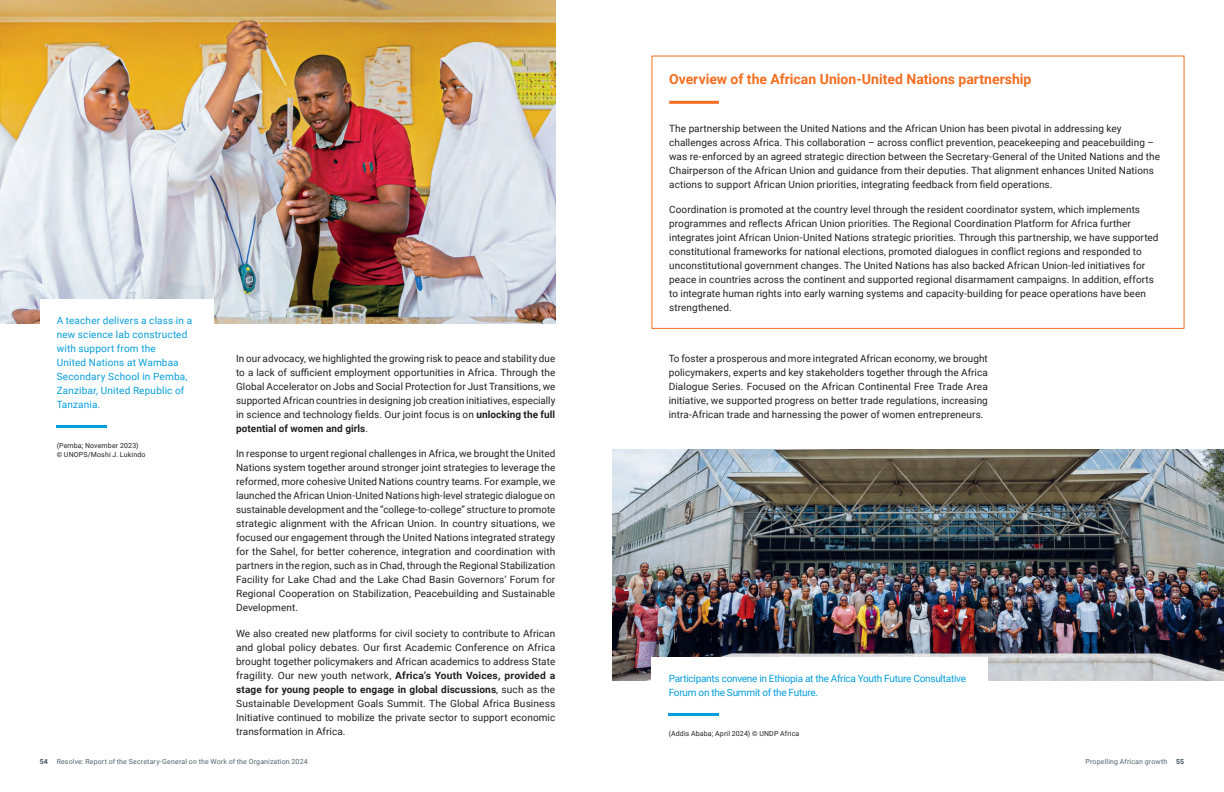
<style>
.page{position:relative;width:1224px;height:792px;background:#fff}
.page>*{position:absolute;margin:0;border:0;box-sizing:border-box;transform-origin:0 0}
.Highlight_Title_across_page{font:700 14px "Roboto";color:#f36e21}
.Body_copy{font:10px/14px "Roboto";letter-spacing:.005em;color:#231f20;text-align:justify}
.TX_justified{font:10px/14px "Roboto";letter-spacing:.005em;color:#231f20}
.Caption_blue_text{font:10px/14px "Roboto";letter-spacing:.01em;color:#069edb}
.Caption_blue_text-2{font:10px/14px "Roboto";letter-spacing:-.025em;color:#069edb}
.t1{font:7px "Roboto";letter-spacing:.02em;color:#53656e}
.Caption_copyright_black{font:7px/9px "Roboto";letter-spacing:.02em;color:#231f20}
.t2{font:900 7px "Roboto";color:#53656e}
.s1{font-weight:700}
</style>
<div class="page">
<img style="left:0;top:0;width:555px;height:323px">
<img style="left:612px;top:658px;width:612px;height:23px">
<img style="left:612px;top:449px;width:612px;height:209px">
<div style="left:40px;top:299px;width:173px;height:175px;background:#fff"></div>
<hr style="left:57px;top:425px;width:50px;height:3px;background:#069edb">
<div style="left:652px;top:657px;width:336px;height:96px;background:#fff"></div>
<hr style="left:669px;top:713px;width:50px;height:3px;background:#069edb">
<hr style="left:669px;top:101px;width:50px;height:3px;background:#f36e21">
<div style="left:652px;top:56px;width:532px;height:273px;border:1px solid #f36e21"></div>
<p class="Caption_blue_text" style="left:57px;top:313px;width:137px">A teacher delivers a class in a new science lab constructed with support from the<br>United Nations at Wambaa<br>Secondary School in Pemba,<br>Zanzibar, United Republic of<br>Tanzania.</p>
<p class="Caption_copyright_black" style="left:57px;top:440px;width:90px">(Pemba; November 2023) © UNOPS/Moshi J. Lukindo</p>
<p class="Body_copy" style="left:236px;top:351px;width:321px">In our advocacy, we highlighted the growing risk to peace and stability due to a lack of sufficient employment opportunities in Africa. Through the Global Accelerator on Jobs and Social Protection for Just Transitions, we supported African countries in designing job creation initiatives, especially in science and technology fields. Our joint focus is on <span class="s1">unlocking the full potential of women and girls</span>.</p>
<p class="Body_copy" style="left:236px;top:446px;width:321px">In response to urgent regional challenges in Africa, we brought the United Nations system together around stronger joint strategies to leverage the reformed, more cohesive United Nations country teams. For example, we launched the African Union-United Nations high-level strategic dialogue on sustainable development and the “college-to-college” structure to promote strategic alignment with the African Union. In country situations, we focused our engagement through the United Nations integrated strategy for the Sahel, for better coherence, integration and coordination with partners in the region, such as in Chad, through the Regional Stabilization Facility for Lake Chad and the Lake Chad Basin Governors’ Forum for Regional Cooperation on Stabilization, Peacebuilding and Sustainable Development.</p>
<p class="Body_copy" style="left:236px;top:626px;width:321px">We also created new platforms for civil society to contribute to African and global policy debates. Our first Academic Conference on Africa brought together policymakers and African academics to address State fragility. Our new youth network, <span class="s1">Africa’s Youth Voices, provided a stage for young people to engage in global discussions</span>, such as the Sustainable Development Goals Summit. The Global Africa Business Initiative continued to mobilize the private sector to support economic transformation in Africa.</p>
<p class="Highlight_Title_across_page" style="left:669px;top:69px;width:364px">Overview of the African Union-United Nations partnership</p>
<p class="TX_justified" style="left:669px;top:121px;width:492px">The partnership between the United Nations and the African Union has been pivotal in addressing key challenges across Africa. This collaboration – across conflict prevention, peacekeeping and peacebuilding – was re-enforced by an agreed strategic direction between the Secretary-General of the United Nations and the Chairperson of the African Union and guidance from their deputies. That alignment enhances United Nations actions to support African Union priorities, integrating feedback from field operations.</p>
<p class="TX_justified" style="left:669px;top:202px;width:491px">Coordination is promoted at the country level through the resident coordinator system, which implements programmes and reflects African Union priorities. The Regional Coordination Platform for Africa further integrates joint African Union-United Nations strategic priorities. Through this partnership, we have supported constitutional frameworks for national elections, promoted dialogues in conflict regions and responded to unconstitutional government changes. The United Nations has also backed African Union-led initiatives for peace in countries across the continent and supported regional disarmament campaigns. In addition, efforts to integrate human rights into early warning systems and capacity-building for peace operations have been strengthened.</p>
<p class="Body_copy" style="left:669px;top:351px;width:321px">To foster a prosperous and more integrated African economy, we brought policymakers, experts and key stakeholders together through the Africa Dialogue Series. Focused on the African Continental Free Trade Area initiative, we supported progress on better trade regulations, increasing intra-African trade and harnessing the power of women entrepreneurs.</p>
<p class="Caption_blue_text-2" style="left:669px;top:671px;width:299px">Participants convene in Ethiopia at the Africa Youth Future Consultative<br>Forum on the Summit of the Future.</p>
<p class="Caption_copyright_black" style="left:669px;top:729px;width:132px">(Addis Ababa; April 2024) © UNDP Africa</p>
<p class="t2" style="left:40px;top:756px;width:10px">54</p>
<p class="t1" style="left:57px;top:756px;width:253px">Resolve: Report of the Secretary-General on the Work of the Organization 2024</p>
<p class="t1" style="left:1086px;top:756px;width:83px">Propelling African growth</p>
<p class="t2" style="left:1176px;top:756px;width:10px">55</p>
</div>
